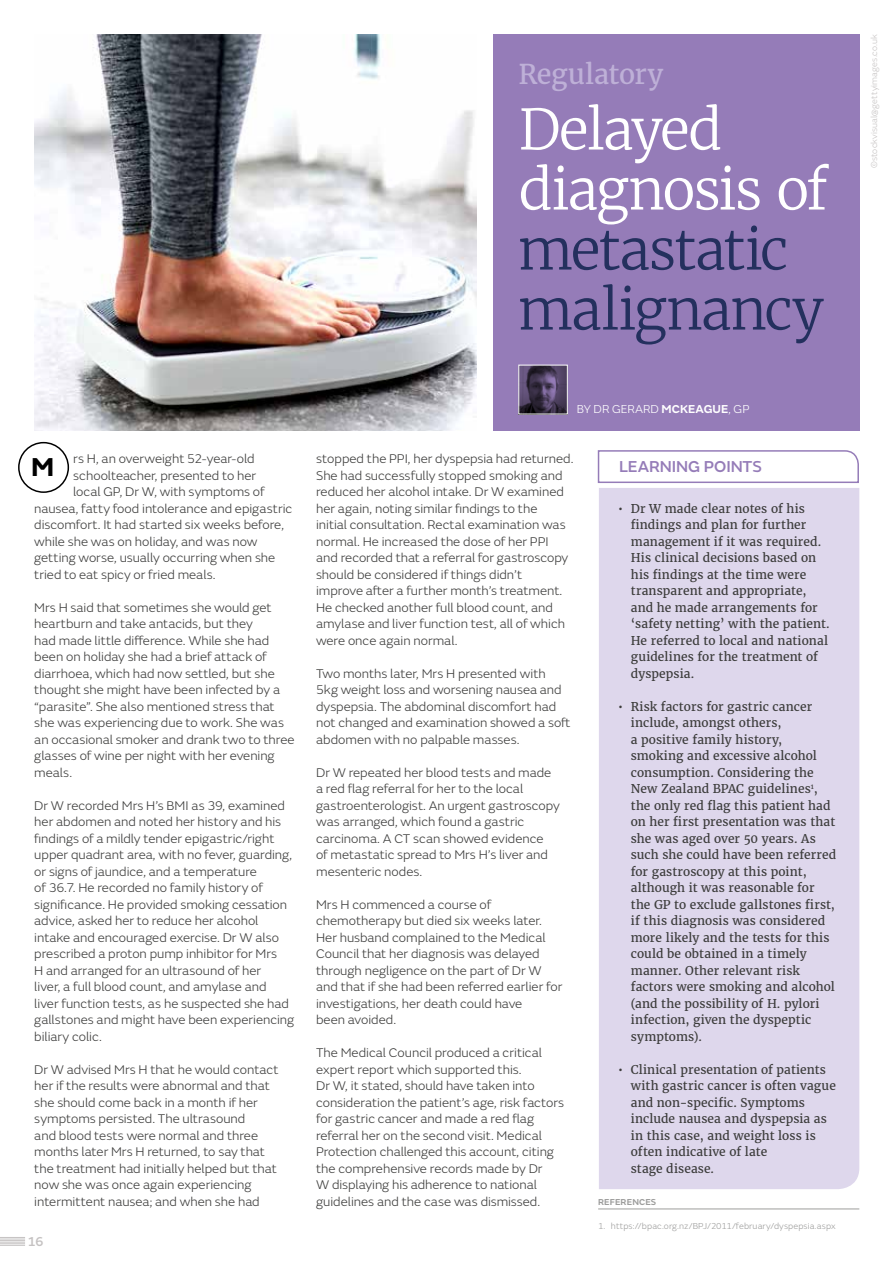
<style>
.page{position:relative;width:893px;height:1263px;background:#fff}
.page>*{position:absolute;margin:0;border:0;box-sizing:border-box;transform-origin:0 0}
.t1{font:300 55.5px/60px "Merriweather";letter-spacing:-.035em;color:#24305e}
.Body{font:27px "Merriweather";letter-spacing:-.015em;color:#beb0d7}
.Drop_cap{font:700 27px "FS Emeric";color:#000}
.Subtitle{font:500 16.5px "FS Emeric";letter-spacing:-.005em;color:#957cb8}
.t2{font:500 13.5px "FS Emeric";color:#c5c2c2}
.Body-2{font:300 13.2px/16.5px "FS Emeric";color:#3c3c3b}
.t3{font:12px/16.5px "Merriweather";letter-spacing:.01em;color:#3c3c3b}
.Body-3{font:300 12px "FS Emeric";color:#fff}
.t4{font:300 9px "FS Emeric";letter-spacing:.01em;color:#9d9d9c}
.Small_print{font:300 9px "FS Emeric";letter-spacing:.01em;color:#c5c2c2}
.Refs_heading{font:600 9px "FS Emeric";letter-spacing:.01em;color:#9d9d9c}
.s1{color:#fff}
.s2{font-weight:600}
</style>
<div class="page">
<svg style="left:0;top:1237px;width:25px;height:9px"></svg>
<div style="left:599px;top:488px;width:260px;height:701px;background:#ded7ec"></div>
<svg style="left:597px;top:450px;width:262px;height:33px"></svg>
<div style="left:18px;top:442px;width:51px;height:51px;border:2px solid #000;border-radius:50%"></div>
<img style="left:34px;top:34px;width:442px;height:396px">
<div style="left:493px;top:34px;width:366px;height:396px;background:#957cb8"></div>
<img style="left:520px;top:367px;width:46px;height:45px">
<div style="left:518px;top:365px;width:50px;height:49px;border:1px solid #fff"></div>
<hr style="left:598px;top:1209px;width:261px;height:1px;background:#9d9d9c">
<p class="Body" style="left:518px;top:56px;width:146px">Regulatory</p>
<p class="t1" style="left:518px;top:98px;width:311px"><span class="s1">Delayed diagnosis of </span>metastatic malignancy</p>
<p class="Body-3" style="left:577px;top:401px;width:174px">BY DR GERARD <span class="s2">MCKEAGUE</span>, GP</p>
<p class="Body-2" style="left:73px;top:450px;width:183px">rs H, an overweight 52-year-old</p>
<p class="Body-2" style="left:73px;top:466px;width:184px">schoolteacher, presented to her</p>
<p class="Body-2" style="left:73px;top:483px;width:193px">local GP, Dr W, with symptoms of</p>
<p class="Body-2" style="left:34px;top:499px;width:260px">nausea, fatty food intolerance and epigastric</p>
<p class="Body-2" style="left:34px;top:516px;width:251px">discomfort. It had started six weeks before,</p>
<p class="Body-2" style="left:34px;top:532px;width:225px">while she was on holiday, and was now</p>
<p class="Body-2" style="left:34px;top:549px;width:243px">getting worse, usually occurring when she</p>
<p class="Body-2" style="left:34px;top:565px;width:183px">tried to eat spicy or fried meals.</p>
<p class="Body-2" style="left:34px;top:598px;width:262px">Mrs H said that sometimes she would get heartburn and take antacids, but they<br>had made little difference. While she had been on holiday she had a brief attack of diarrhoea, which had now settled, but she thought she might have been infected by a “parasite”. She also mentioned stress that she was experiencing due to work. She was an occasional smoker and drank two to three glasses of wine per night with her evening meals.</p>
<p class="Body-2" style="left:34px;top:796px;width:261px">Dr W recorded Mrs H’s BMI as 39, examined her abdomen and noted her history and his findings of a mildly tender epigastric/right upper quadrant area, with no fever, guarding, or signs of jaundice, and a temperature<br>of 36.7. He recorded no family history of significance. He provided smoking cessation advice, asked her to reduce her alcohol intake and encouraged exercise. Dr W also prescribed a proton pump inhibitor for Mrs<br>H and arranged for an ultrasound of her<br>liver, a full blood count, and amylase and liver function tests, as he suspected she had gallstones and might have been experiencing biliary colic.</p>
<p class="Body-2" style="left:34px;top:1060px;width:246px">Dr W advised Mrs H that he would contact her if the results were abnormal and that she should come back in a month if her symptoms persisted. The ultrasound<br>and blood tests were normal and three months later Mrs H returned, to say that the treatment had initially helped but that now she was once again experiencing intermittent nausea; and when she had</p>
<p class="Body-2" style="left:316px;top:450px;width:259px">stopped the PPI, her dyspepsia had returned.<br>She had successfully stopped smoking and reduced her alcohol intake. Dr W examined her again, noting similar findings to the<br>initial consultation. Rectal examination was normal. He increased the dose of her PPI and recorded that a referral for gastroscopy should be considered if things didn’t<br>improve after a further month’s treatment.<br>He checked another full blood count, and amylase and liver function test, all of which were once again normal.</p>
<p class="Body-2" style="left:316px;top:664px;width:256px">Two months later, Mrs H presented with 5kg weight loss and worsening nausea and dyspepsia. The abdominal discomfort had not changed and examination showed a soft abdomen with no palpable masses.</p>
<p class="Body-2" style="left:316px;top:763px;width:245px">Dr W repeated her blood tests and made a red flag referral for her to the local gastroenterologist. An urgent gastroscopy was arranged, which found a gastric carcinoma. A CT scan showed evidence<br>of metastatic spread to Mrs H’s liver and mesenteric nodes.</p>
<p class="Body-2" style="left:316px;top:895px;width:248px">Mrs H commenced a course of chemotherapy but died six weeks later.<br>Her husband complained to the Medical Council that her diagnosis was delayed through negligence on the part of Dr W and that if she had been referred earlier for investigations, her death could have<br>been avoided.</p>
<p class="Body-2" style="left:316px;top:1044px;width:250px">The Medical Council produced a critical expert report which supported this.<br>Dr W, it stated, should have taken into consideration the patient’s age, risk factors for gastric cancer and made a red flag referral her on the second visit. Medical Protection challenged this account, citing the comprehensive records made by Dr<br>W displaying his adherence to national guidelines and the case was dismissed.</p>
<p class="Drop_cap" style="left:31px;top:445px;width:25px">M</p>
<p class="Subtitle" style="left:619px;top:454px;width:144px">LEARNING POINTS</p>
<p class="t3" style="left:631px;top:500px;width:200px;text-indent:-13px">• Dr W made clear notes of his findings and plan for further management if it was required.<br>His clinical decisions based on his findings at the time were transparent and appropriate, and he made arrangements for ‘safety netting’ with the patient.<br>He referred to local and national guidelines for the treatment of dyspepsia.</p>
<p class="t3" style="left:631px;top:698px;width:207px;text-indent:-13px">• Risk factors for gastric cancer include, amongst others,<br>a positive family history, smoking and excessive alcohol consumption. Considering the<br>New Zealand BPAC guidelines<sup>1</sup>, the only red flag this patient had on her first presentation was that she was aged over 50 years. As such she could have been referred for gastroscopy at this point, although it was reasonable for the GP to exclude gallstones first, if this diagnosis was considered more likely and the tests for this could be obtained in a timely manner. Other relevant risk factors were smoking and alcohol (and the possibility of H. pylori infection, given the dyspeptic symptoms).</p>
<p class="t3" style="left:631px;top:1061px;width:206px;text-indent:-13px">• Clinical presentation of patients with gastric cancer is often vague and non-specific. Symptoms include nausea and dyspepsia as in this case, and weight loss is often indicative of late<br>stage disease.</p>
<p class="Refs_heading" style="left:598px;top:1194px;width:60px">REFERENCES</p>
<p class="t4" style="left:598px;top:1219px;width:239px">1. https://bpac.org.nz/BPJ/2011/february/dyspepsia.aspx</p>
<p class="t2" style="left:28px;top:1231px;width:18px">16</p>
<p class="Small_print" style="left:868px;top:168px;width:136px;rotate:-90deg">©stockvisual@gettyimages.co.uk</p>
</div>
